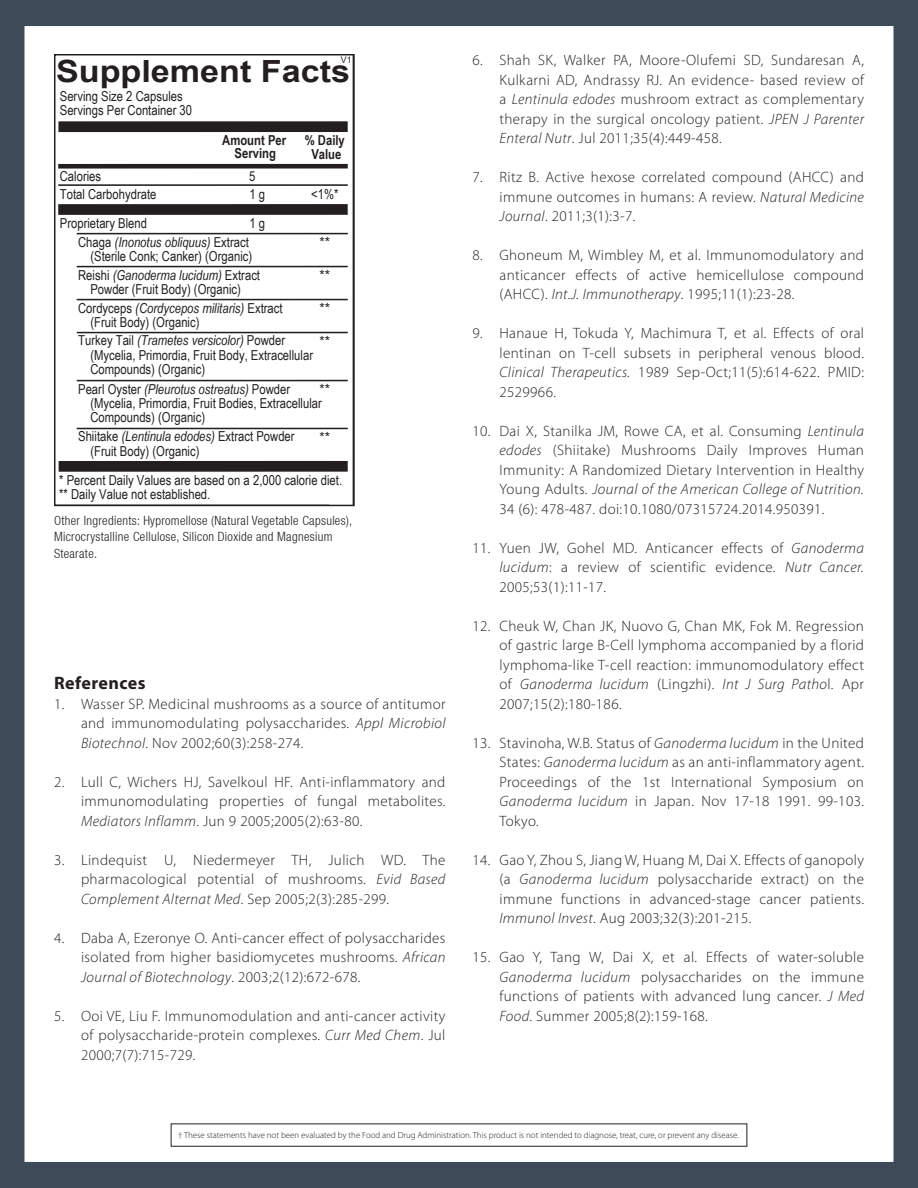
<style>
.page{position:relative;width:918px;height:1188px;background:#3d4a57}
.page>*{position:absolute;margin:0;border:0;box-sizing:border-box;transform-origin:0 0}
.t1{font:700 30.6px "Arial";color:#231f20;scale:1.12 1}
.Indent_2{font:700 18px "Myriad Pro";letter-spacing:.025em;color:#231f20}
.Indent_2-2{font:300 15px/19.5px "Myriad Pro";letter-spacing:.025em;color:#231f20;text-align:justify}
.t2{font:13.8px/14.4px "Arial Narrow";color:#231f20}
.t3{font:700 13.8px/13.6px "Arial Narrow";color:#231f20;text-align:center}
.t4{font:13.8px "Arial";color:#231f20}
.Indent_2-3{font:300 condensed 12.75px/16.5px "Helvetica Neue LT";letter-spacing:.025em;color:#231f20}
.t5{font:9.15px "Arial";color:#231f20;scale:.96 1}
.t6{font:300 8.85px "Myriad Pro";color:#231f20}
.s1{font-style:italic}
</style>
<div class="page">
<div style="left:23px;top:24px;width:872px;height:1140px;background:#fff;border:2px solid #3d4a57"></div>
<div style="left:171px;top:1124px;width:576px;height:23px;border:1px solid #231f20"></div>
<svg style="left:58px;top:121px;width:290px;height:351px"></svg>
<div style="left:54px;top:54px;width:301px;height:452px;border:2px solid #231f20"></div>
<p class="t5" style="left:341px;top:53px;width:13px">V1</p>
<p class="t1" style="left:56px;top:49px;width:264px">Supplement Facts</p>
<p class="t2" style="left:60px;top:88px;width:124px">Serving Size 2 Capsules</p>
<p class="t2" style="left:60px;top:102px;width:134px">Servings Per Container 30</p>
<p class="t3" style="left:222px;top:133px;width:65px">Amount Per<br>Serving</p>
<p class="t2" style="left:60px;top:168px;width:43px">Calories</p>
<p class="t2" style="left:249px;top:168px;width:8px">5</p>
<p class="t2" style="left:60px;top:186px;width:98px">Total Carbohydrate</p>
<p class="t2" style="left:249px;top:186px;width:17px">1 g</p>
<p class="t2" style="left:249px;top:215px;width:17px">1 g</p>
<p class="t2" style="left:78px;top:213px;width:172px;line-height:19px;text-indent:-18px">Proprietary Blend<br>Chaga <span class="s1">(Inonotus obliquus)</span> Extract</p>
<p class="t2" style="left:90px;top:248px;width:163px">(Sterile Conk; Canker) (Organic)</p>
<p class="t3" style="left:305px;top:133px;width:42px">% Daily<br>Value</p>
<p class="t2" style="left:311px;top:186px;width:29px">&lt;1%*</p>
<p class="t4" style="left:319px;top:233px;width:12px">**</p>
<p class="t2" style="left:78px;top:267px;width:183px;text-align:center">Reishi <span class="s1">(Ganoderma lucidum)</span> Extract<br>Powder (Fruit Body) (Organic)</p>
<p class="t4" style="left:319px;top:266px;width:12px">**</p>
<p class="t2" style="left:90px;top:300px;width:194px;text-indent:-12px">Cordyceps <span class="s1">(Cordycepos militaris)</span> Extract (Fruit Body) (Organic)</p>
<p class="t4" style="left:319px;top:299px;width:12px">**</p>
<p class="t2" style="left:90px;top:333px;width:224px;text-indent:-12px">Turkey Tail <span class="s1">(Trametes versicolor)</span> Powder (Mycelia, Primordia, Fruit Body, Extracellular<br>Compounds) (Organic)</p>
<p class="t4" style="left:319px;top:332px;width:12px">**</p>
<p class="t2" style="left:90px;top:381px;width:233px;text-indent:-12px">Pearl Oyster <span class="s1">(Pleurotus ostreatus)</span> Powder (Mycelia, Primordia, Fruit Bodies, Extracellular<br>Compounds) (Organic)</p>
<p class="t4" style="left:319px;top:380px;width:12px">**</p>
<p class="t2" style="left:90px;top:429px;width:206px;text-indent:-12px">Shiitake <span class="s1">(Lentinula edodes)</span> Extract Powder (Fruit Body) (Organic)</p>
<p class="t4" style="left:319px;top:428px;width:12px">**</p>
<p class="t2" style="left:59px;top:472px;width:284px">* Percent Daily Values are based on a 2,000 calorie diet.</p>
<p class="t2" style="left:59px;top:487px;width:153px">** Daily Value not established.</p>
<p class="Indent_2-3" style="left:54px;top:512px;width:300px">Other Ingredients: Hypromellose (Natural Vegetable Capsules),<br>Microcrystalline Cellulose, Silicon Dioxide and Magnesium<br>Stearate.</p>
<p class="Indent_2" style="left:54px;top:671px;width:93px">References</p>
<p class="Indent_2-2" style="left:81px;top:694px;width:366px;text-indent:-27px">1. Wasser SP. Medicinal mushrooms as a source of antitumor and immunomodulating polysaccharides. <span class="s1">Appl Microbiol Biotechnol</span>. Nov 2002;60(3):258-274.</p>
<p class="Indent_2-2" style="left:81px;top:772px;width:366px;text-indent:-27px">2. Lull C, Wichers HJ, Savelkoul HF. Anti-inflammatory and immunomodulating properties of fungal metabolites.<br><span class="s1">Mediators Inflamm</span>. Jun 9 2005;2005(2):63-80.</p>
<p class="Indent_2-2" style="left:81px;top:850px;width:366px;text-indent:-27px">3. Lindequist U, Niedermeyer TH, Julich WD. The pharmacological potential of mushrooms. <span class="s1">Evid Based Complement Alternat Med</span>. Sep 2005;2(3):285-299.</p>
<p class="Indent_2-2" style="left:81px;top:928px;width:366px;text-indent:-27px">4. Daba A, Ezeronye O. Anti-cancer effect of polysaccharides isolated from higher basidiomycetes mushrooms. <span class="s1">African Journal of Biotechnology</span>. 2003;2(12):672-678.</p>
<p class="Indent_2-2" style="left:81px;top:1006px;width:366px;text-indent:-27px">5. Ooi VE, Liu F. Immunomodulation and anti-cancer activity of polysaccharide-protein complexes. <span class="s1">Curr Med Chem</span>. Jul 2000;7(7):715-729.</p>
<p class="Indent_2-2" style="left:500px;top:50px;width:366px;text-indent:-27px">6. Shah SK, Walker PA, Moore-Olufemi SD, Sundaresan A, Kulkarni AD, Andrassy RJ. An evidence- based review of a <span class="s1">Lentinula edodes</span> mushroom extract as complementary therapy in the surgical oncology patient. <span class="s1">JPEN J Parenter Enteral Nutr</span>. Jul 2011;35(4):449-458.</p>
<p class="Indent_2-2" style="left:500px;top:167px;width:366px;text-indent:-27px">7. Ritz B. Active hexose correlated compound (AHCC) and immune outcomes in humans: A review. <span class="s1">Natural Medicine Journal</span>. 2011;3(1):3-7.</p>
<p class="Indent_2-2" style="left:500px;top:245px;width:366px;text-indent:-27px">8. Ghoneum M, Wimbley M, et al. Immunomodulatory and anticancer effects of active hemicellulose compound (AHCC). <span class="s1">Int.J. Immunotherapy</span>. 1995;11(1):23-28.</p>
<p class="Indent_2-2" style="left:500px;top:323px;width:366px;text-indent:-27px">9. Hanaue H, Tokuda Y, Machimura T, et al. Effects of oral lentinan on T-cell subsets in peripheral venous blood.<br><span class="s1">Clinical Therapeutics.</span> 1989 Sep-Oct;11(5):614-622. PMID:<br>2529966.</p>
<p class="Indent_2-2" style="left:500px;top:421px;width:366px;text-indent:-27px">10. Dai X, Stanilka JM, Rowe CA, et al. Consuming <span class="s1">Lentinula edodes</span> (Shiitake) Mushrooms Daily Improves Human Immunity: A Randomized Dietary Intervention in Healthy Young Adults. <span class="s1">Journal of the American College of Nutrition.<br></span>34 (6): 478-487. doi:10.1080/07315724.2014.950391.</p>
<p class="Indent_2-2" style="left:500px;top:538px;width:366px;text-indent:-27px">11. Yuen JW, Gohel MD. Anticancer effects of <span class="s1">Ganoderma lucidum</span>: a review of scientific evidence. <span class="s1">Nutr Cancer.<br></span>2005;53(1):11-17.</p>
<p class="Indent_2-2" style="left:500px;top:616px;width:366px;text-indent:-27px">12. Cheuk W, Chan JK, Nuovo G, Chan MK, Fok M. Regression of gastric large B-Cell lymphoma accompanied by a florid lymphoma-like T-cell reaction: immunomodulatory effect of <span class="s1">Ganoderma lucidum</span> (Lingzhi). <span class="s1">Int J Surg Patho</span>l. Apr 2007;15(2):180-186.</p>
<p class="Indent_2-2" style="left:500px;top:733px;width:366px;text-indent:-27px">13. Stavinoha, W.B. Status of <span class="s1">Ganoderma lucidum</span> in the United States: <span class="s1">Ganoderma lucidum</span> as an anti-inflammatory agent.<br>Proceedings of the 1st International Symposium on <span class="s1">Ganoderma lucidum</span> in Japan. Nov 17-18 1991. 99-103.<br>Tokyo.</p>
<p class="Indent_2-2" style="left:500px;top:850px;width:366px;text-indent:-27px">14. Gao Y, Zhou S, Jiang W, Huang M, Dai X. Effects of ganopoly (a <span class="s1">Ganoderma lucidum</span> polysaccharide extract) on the immune functions in advanced-stage cancer patients.<br><span class="s1">Immunol Invest</span>. Aug 2003;32(3):201-215.</p>
<p class="Indent_2-2" style="left:500px;top:947px;width:366px;text-indent:-27px">15. Gao Y, Tang W, Dai X, et al. Effects of water-soluble <span class="s1">Ganoderma lucidum</span> polysaccharides on the immune functions of patients with advanced lung cancer. <span class="s1">J Med Food</span>. Summer 2005;8(2):159-168.</p>
<p class="t6" style="left:178px;top:1130px;width:562px">† These statements have not been evaluated by the Food and Drug Administration. This product is not intended to diagnose, treat, cure, or prevent any disease.</p>
</div>
